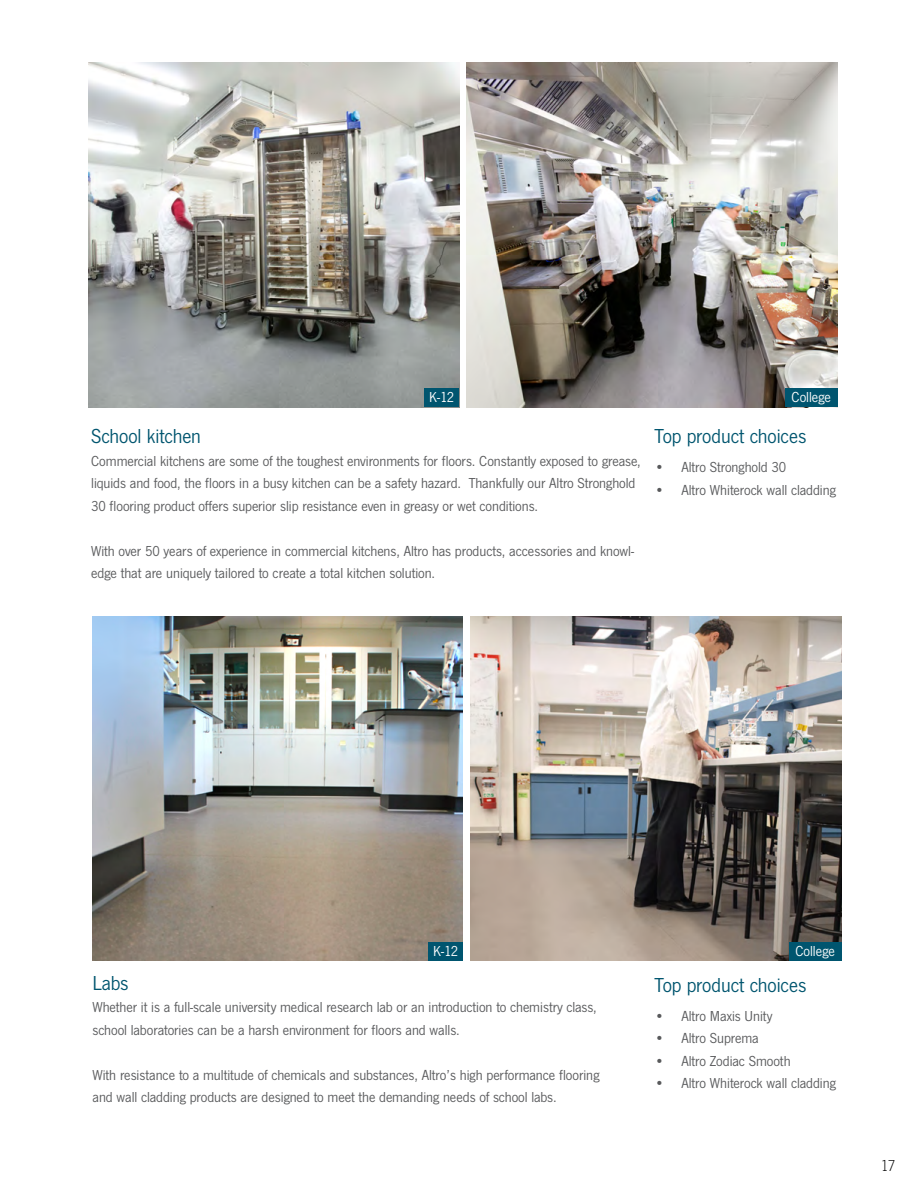
<style>
.page{position:relative;width:918px;height:1188px;background:#fff}
.page>*{position:absolute;margin:0;border:0;box-sizing:border-box;transform-origin:0 0}
.t1{font:21px "News Gothic FS";letter-spacing:-.005em;color:#00556f}
.t2{font:300 16.5px "News Gothic FS";color:#000}
.t3{font:15px/22.5px "News Gothic FS";color:#58595b}
.t4{font:15px "News Gothic FS";letter-spacing:-.005em;color:#fff}
</style>
<div class="page">
<img style="left:89px;top:63px;width:370px;height:344px">
<div style="left:424px;top:388px;width:35px;height:19px;background:#00556f"></div>
<img style="left:467px;top:63px;width:370px;height:344px">
<div style="left:785px;top:388px;width:52px;height:19px;background:#00556f"></div>
<img style="left:92px;top:617px;width:371px;height:344px">
<div style="left:428px;top:942px;width:35px;height:19px;background:#00556f"></div>
<img style="left:471px;top:617px;width:370px;height:344px">
<div style="left:789px;top:942px;width:52px;height:19px;background:#00556f"></div>
<p class="t4" style="left:429px;top:389px;width:27px">K-12</p>
<p class="t4" style="left:791px;top:389px;width:41px">College</p>
<h1 class="t1" style="left:91px;top:425px;width:111px">School kitchen</h1>
<p class="t3" style="left:91px;top:449px;width:551px">Commercial kitchens are some of the toughest environments for floors. Constantly exposed to grease, liquids and food, the floors in a busy kitchen can be a safety hazard. Thankfully our Altro Stronghold<br>30 flooring product offers superior slip resistance even in greasy or wet conditions.</p>
<p class="t3" style="left:91px;top:539px;width:544px">With over 50 years of experience in commercial kitchens, Altro has products, accessories and knowl&shy;edge that are uniquely tailored to create a total kitchen solution.</p>
<h1 class="t1" style="left:654px;top:425px;width:153px">Top product choices</h1>
<p class="t3" style="left:654px;top:456px;width:133px">• Altro Stronghold 30</p>
<p class="t3" style="left:654px;top:479px;width:183px">• Altro Whiterock wall cladding</p>
<p class="t4" style="left:433px;top:943px;width:27px">K-12</p>
<p class="t4" style="left:795px;top:943px;width:41px">College</p>
<h1 class="t1" style="left:92px;top:971px;width:38px">Labs</h1>
<p class="t3" style="left:92px;top:996px;width:506px">Whether it is a full-scale university medical research lab or an introduction to chemistry class, school laboratories can be a harsh environment for floors and walls.</p>
<p class="t3" style="left:92px;top:1063px;width:508px">With resistance to a multitude of chemicals and substances, Altro’s high performance flooring and wall cladding products are designed to meet the demanding needs of school labs.</p>
<h1 class="t1" style="left:654px;top:973px;width:153px">Top product choices</h1>
<p class="t3" style="left:654px;top:1005px;width:120px">• Altro Maxis Unity</p>
<p class="t3" style="left:654px;top:1027px;width:106px">• Altro Suprema</p>
<p class="t3" style="left:654px;top:1050px;width:138px">• Altro Zodiac Smooth</p>
<p class="t3" style="left:654px;top:1072px;width:183px">• Altro Whiterock wall cladding</p>
<p class="t2" style="left:881px;top:1156px;width:16px">17</p>
</div>
